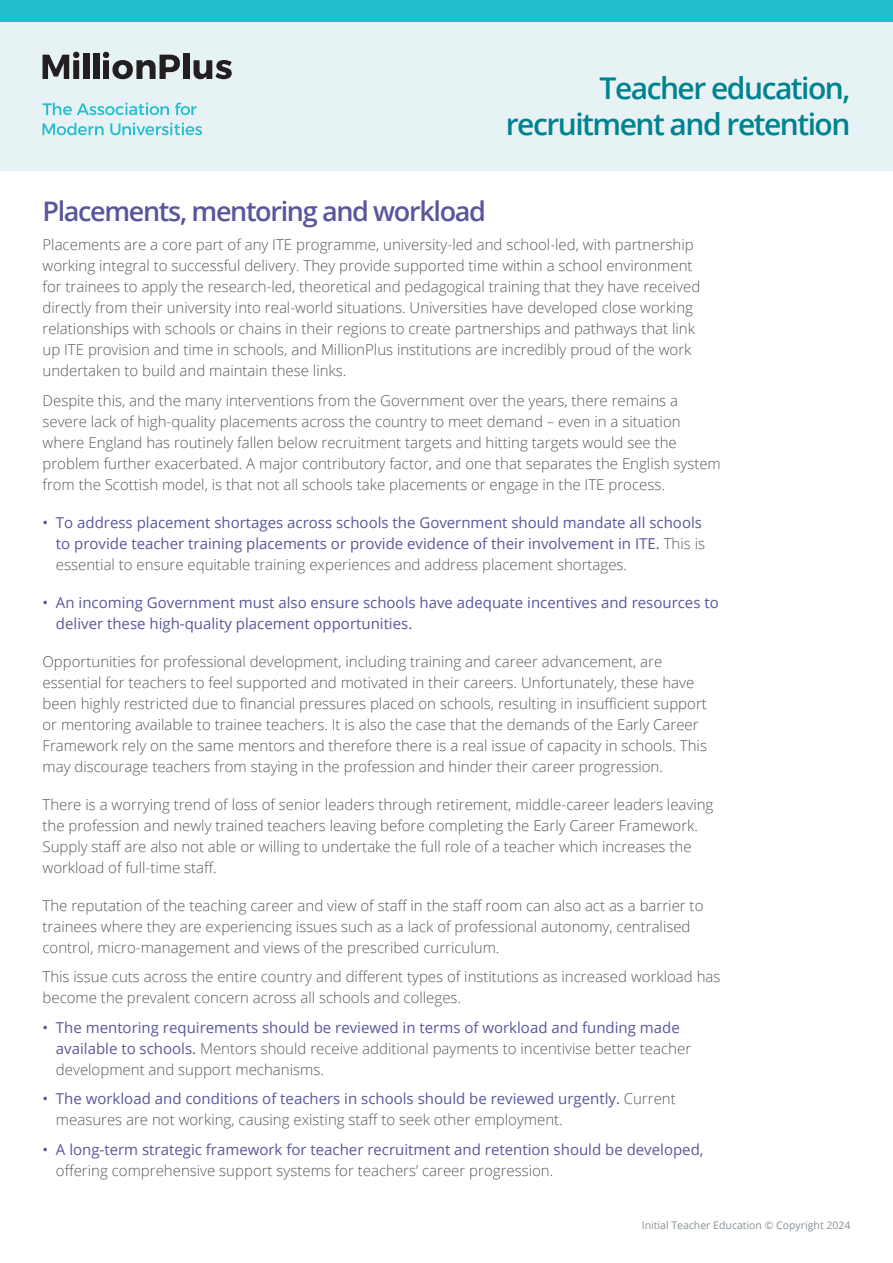
<style>
.page{position:relative;width:893px;height:1263px;background:#fff}
.page>*{position:absolute;margin:0;border:0;box-sizing:border-box;transform-origin:0 0}
.t1{font:600 30px/36px "Open Sans";letter-spacing:-.05em;color:#00828f;text-align:right}
.t2{font:600 27px "Open Sans";letter-spacing:-.05em;color:#5a569c}
.t3{font:300 15px/21px "Open Sans";color:#57585a}
.t4{font:15px/21px "Open Sans";color:#5a569c}
.t5{font:10.5px "Open Sans";color:#869198}
.s1{font-weight:300;color:#57585a}
.s2{font-weight:400;color:#5a569c}
</style>
<div class="page">
<div style="left:0;top:0;width:893px;height:170px;background:#e7f2f5"></div>
<svg style="left:43px;top:52px;width:36px;height:27px"></svg>
<div style="left:83px;top:53px;width:6px;height:26px;background:#231f20"></div>
<div style="left:93px;top:53px;width:6px;height:26px;background:#231f20"></div>
<svg style="left:103px;top:52px;width:77px;height:27px"></svg>
<div style="left:184px;top:53px;width:6px;height:26px;background:#231f20"></div>
<svg style="left:194px;top:60px;width:38px;height:19px"></svg>
<svg style="left:43px;top:102px;width:126px;height:13px"></svg>
<svg style="left:175px;top:103px;width:21px;height:12px"></svg>
<svg style="left:43px;top:123px;width:61px;height:12px"></svg>
<svg style="left:110px;top:123px;width:92px;height:12px"></svg>
<div style="left:0;top:0;width:893px;height:21px;background:#23bece"></div>
<h1 class="t1" style="left:506px;top:73px;width:346px">Teacher education, recruitment and retention</h1>
<h2 class="t2" style="left:43px;top:200px;width:445px">Placements, mentoring and workload</h2>
<p class="t3" style="left:43px;top:236px;width:659px">Placements are a core part of any ITE programme, university-led and school-led, with partnership working integral to successful delivery. They provide supported time within a school environment for trainees to apply the research-led, theoretical and pedagogical training that they have received directly from their university into real-world situations. Universities have developed close working relationships with schools or chains in their regions to create partnerships and pathways that link up ITE provision and time in schools, and MillionPlus institutions are incredibly proud of the work undertaken to build and maintain these links.</p>
<p class="t3" style="left:43px;top:391px;width:680px">Despite this, and the many interventions from the Government over the years, there remains a severe lack of high-quality placements across the country to meet demand – even in a situation where England has routinely fallen below recruitment targets and hitting targets would see the problem further exacerbated. A major contributory factor, and one that separates the English system from the Scottish model, is that not all schools take placements or engage in the ITE process.</p>
<p class="t4" style="left:56px;top:513px;width:651px;text-indent:-13px">• To address placement shortages across schools the Government should mandate all schools to provide teacher training placements or provide evidence of their involvement in ITE. <span class="s1">This is essential to ensure equitable training experiences and address placement shortages.</span></p>
<p class="t4" style="left:56px;top:593px;width:664px;text-indent:-13px">• An incoming Government must also ensure schools have adequate incentives and resources to deliver these high-quality placement opportunities.</p>
<p class="t3" style="left:43px;top:652px;width:666px">Opportunities for professional development, including training and career advancement, are essential for teachers to feel supported and motivated in their careers. Unfortunately, these have been highly restricted due to financial pressures placed on schools, resulting in insufficient support or mentoring available to trainee teachers. It is also the case that the demands of the Early Career Framework rely on the same mentors and therefore there is a real issue of capacity in schools. This may discourage teachers from staying in the profession and hinder their career progression.</p>
<p class="t3" style="left:43px;top:795px;width:672px">There is a worrying trend of loss of senior leaders through retirement, middle-career leaders leaving the profession and newly trained teachers leaving before completing the Early Career Framework.<br>Supply staff are also not able or willing to undertake the full role of a teacher which increases the workload of full-time staff.</p>
<p class="t3" style="left:43px;top:894px;width:662px">The reputation of the teaching career and view of staff in the staff room can also act as a barrier to trainees where they are experiencing issues such as a lack of professional autonomy, centralised control, micro-management and views of the prescribed curriculum.</p>
<p class="t3" style="left:43px;top:966px;width:679px">This issue cuts across the entire country and different types of institutions as increased workload has become the prevalent concern across all schools and colleges.</p>
<p class="t3" style="left:56px;top:1018px;width:637px;text-indent:-13px"><span class="s2">• The mentoring requirements should be reviewed in terms of workload and funding made available to schools.</span> Mentors should receive additional payments to incentivise better teacher development and support mechanisms.</p>
<p class="t3" style="left:56px;top:1090px;width:621px;text-indent:-13px"><span class="s2">• The workload and conditions of teachers in schools should be reviewed urgently.</span> Current measures are not working, causing existing staff to seek other employment.</p>
<p class="t4" style="left:43px;top:1140px;width:662px">• A long-term strategic framework for teacher recruitment and retention should be developed,</p>
<p class="t3" style="left:56px;top:1159px;width:499px">offering comprehensive support systems for teachers’ career progression.</p>
<p class="t5" style="left:642px;top:1220px;width:210px">Initial Teacher Education © Copyright 2024</p>
</div>
